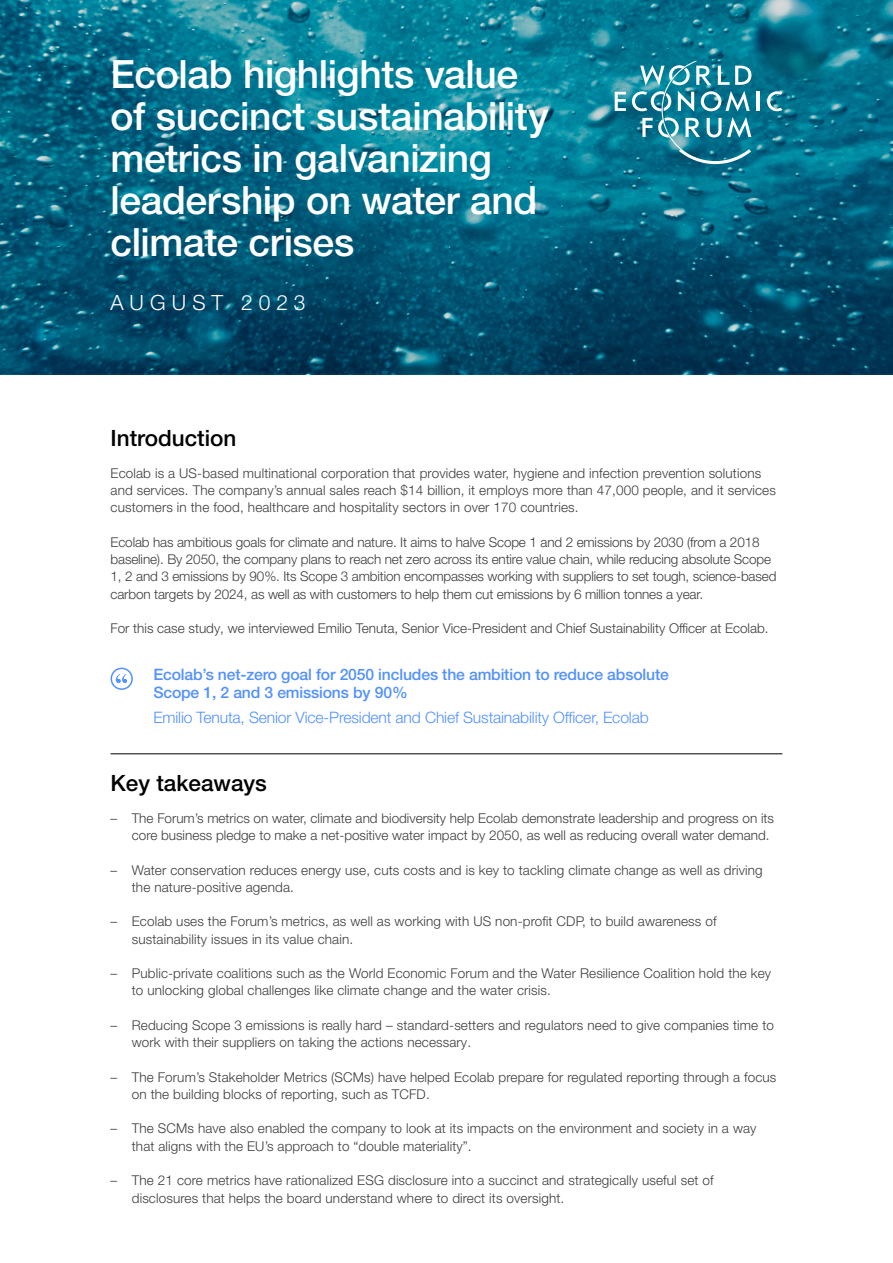
<style>
.page{position:relative;width:893px;height:1263px;background:#fff}
.page>*{position:absolute;margin:0;border:0;box-sizing:border-box;transform-origin:0 0}
.t1{font:500 39px/42px "Helvetica Neue LT Pro";letter-spacing:-.01em;color:#fff}
.t2{font:500 22.5px "Helvetica Neue LT Pro";color:#000}
.t3{font:300 21px "Helvetica Neue LT Pro";letter-spacing:.285em;color:#fff}
.t4{font:500 15.75px/18.8px "Helvetica Neue LT Pro";letter-spacing:-.01em;color:#5291ff}
.t5{font:300 15.75px "Helvetica Neue LT Pro";letter-spacing:-.01em;color:#5291ff}
.t6{font:300 13.5px/17.2px "Helvetica Neue LT Pro";letter-spacing:.01em;color:#3c3c3b}
.t7{font:300 13.5px/17.2px "Helvetica Neue LT Pro";letter-spacing:-.01em;color:#3c3c3b}
</style>
<div class="page">
<svg style="left:0;top:0;width:893px;height:374px;background:#056480"></svg>
<svg style="left:615px;top:92px;width:11px;height:19px"></svg>
<hr style="left:757px;top:92px;width:3px;height:19px;background:#fff">
<svg style="left:767px;top:91px;width:15px;height:20px"></svg>
<svg style="left:632px;top:61px;width:119px;height:103px;background:#3891a6"></svg>
<div style="left:111px;top:668px;width:22px;height:22px;border:2px solid #5291ff;border-radius:50%"></div>
<svg style="left:116px;top:674px;width:11px;height:9px"></svg>
<hr style="left:111px;top:753px;width:671px;height:1px;background:#000">
<h1 class="t1" style="left:111px;top:53px;width:440px">Ecolab highlights value of succinct sustainability metrics in galvanizing leadership on water and climate crises</h1>
<h3 class="t3" style="left:111px;top:289px;width:197px">AUGUST 2023</h3>
<h2 class="t2" style="left:111px;top:425px;width:127px">Introduction</h2>
<p class="t6" style="left:111px;top:464px;width:667px">Ecolab is a US-based multinational corporation that provides water, hygiene and infection prevention solutions and services. The company’s annual sales reach $14 billion, it employs more than 47,000 people, and it services customers in the food, healthcare and hospitality sectors in over 170 countries.</p>
<p class="t7" style="left:111px;top:533px;width:667px">Ecolab has ambitious goals for climate and nature. It aims to halve Scope 1 and 2 emissions by 2030 (from a 2018 baseline). By 2050, the company plans to reach net zero across its entire value chain, while reducing absolute Scope 1, 2 and 3 emissions by 90%. Its Scope 3 ambition encompasses working with suppliers to set tough, science-based carbon targets by 2024, as well as with customers to help them cut emissions by 6 million tonnes a year.</p>
<p class="t6" style="left:111px;top:619px;width:659px">For this case study, we interviewed Emilio Tenuta, Senior Vice-President and Chief Sustainability Officer at Ecolab.</p>
<p class="t4" style="left:153px;top:664px;width:517px">Ecolab’s net-zero goal for 2050 includes the ambition to reduce absolute<br>Scope 1, 2 and 3 emissions by 90%</p>
<p class="t5" style="left:153px;top:708px;width:497px">Emilio Tenuta, Senior Vice-President and Chief Sustainability Officer, Ecolab</p>
<h2 class="t2" style="left:111px;top:770px;width:158px">Key takeaways</h2>
<p class="t6" style="left:132px;top:809px;width:644px;text-indent:-21px">– The Forum’s metrics on water, climate and biodiversity help Ecolab demonstrate leadership and progress on its core business pledge to make a net-positive water impact by 2050, as well as reducing overall water demand.</p>
<p class="t6" style="left:132px;top:861px;width:632px;text-indent:-21px">– Water conservation reduces energy use, cuts costs and is key to tackling climate change as well as driving the nature-positive agenda.</p>
<p class="t6" style="left:132px;top:913px;width:586px;text-indent:-21px">– Ecolab uses the Forum’s metrics, as well as working with US non-profit CDP, to build awareness of sustainability issues in its value chain.</p>
<p class="t6" style="left:132px;top:964px;width:641px;text-indent:-21px">– Public-private coalitions such as the World Economic Forum and the Water Resilience Coalition hold the key to unlocking global challenges like climate change and the water crisis.</p>
<p class="t6" style="left:132px;top:1016px;width:644px;text-indent:-21px">– Reducing Scope 3 emissions is really hard – standard-setters and regulators need to give companies time to work with their suppliers on taking the actions necessary.</p>
<p class="t6" style="left:132px;top:1068px;width:646px;text-indent:-21px">– The Forum’s Stakeholder Metrics (SCMs) have helped Ecolab prepare for regulated reporting through a focus on the building blocks of reporting, such as TCFD.</p>
<p class="t6" style="left:132px;top:1120px;width:626px;text-indent:-21px">– The SCMs have also enabled the company to look at its impacts on the environment and society in a way that aligns with the EU’s approach to “double materiality”.</p>
<p class="t6" style="left:132px;top:1171px;width:583px;text-indent:-21px">– The 21 core metrics have rationalized ESG disclosure into a succinct and strategically useful set of disclosures that helps the board understand where to direct its oversight.</p>
</div>
